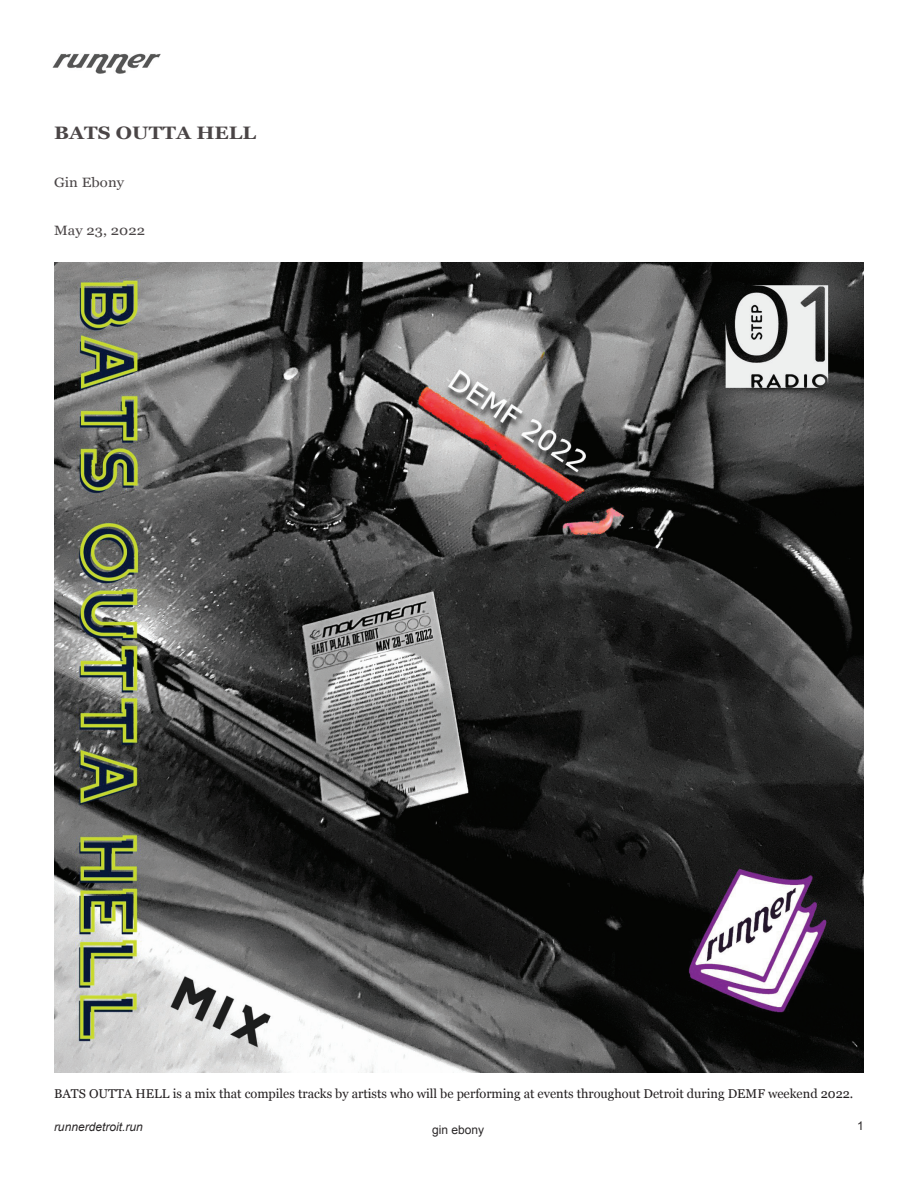
<style>
.page{position:relative;width:918px;height:1188px;background:#fff}
.page>*{position:absolute;margin:0;border:0;box-sizing:border-box;transform-origin:0 0}
.t1{font:700 18px "Georgia";letter-spacing:.005em;color:#4a4546;scale:1.1 1}
.t2{font:13.5px "Georgia";letter-spacing:.005em;color:#4a4546;scale:1.1 1}
.t3{font:12.75px "Georgia";color:#231f20}
.t4{font:italic 12px "Arial";color:#2a2728}
.t5{font:12px "Arial";color:#2a2728}
</style>
<div class="page">
<img style="left:52px;top:53px;width:108px;height:21px">
<img style="left:54px;top:263px;width:810px;height:810px">
<h1 class="t1" style="left:54px;top:120px;width:185px">BATS OUTTA HELL</h1>
<p class="t2" style="left:54px;top:173px;width:65px">Gin Ebony</p>
<p class="t2" style="left:54px;top:221px;width:84px">May 23, 2022</p>
<p class="t3" style="left:54px;top:1084px;width:801px">BATS OUTTA HELL is a mix that compiles tracks by artists who will be performing at events throughout Detroit during DEMF weekend 2022.</p>
<p class="t4" style="left:54px;top:1119px;width:90px">runnerdetroit.run</p>
<p class="t5" style="left:432px;top:1122px;width:54px">gin ebony</p>
<p class="t5" style="left:857px;top:1118px;width:8px">1</p>
</div>
